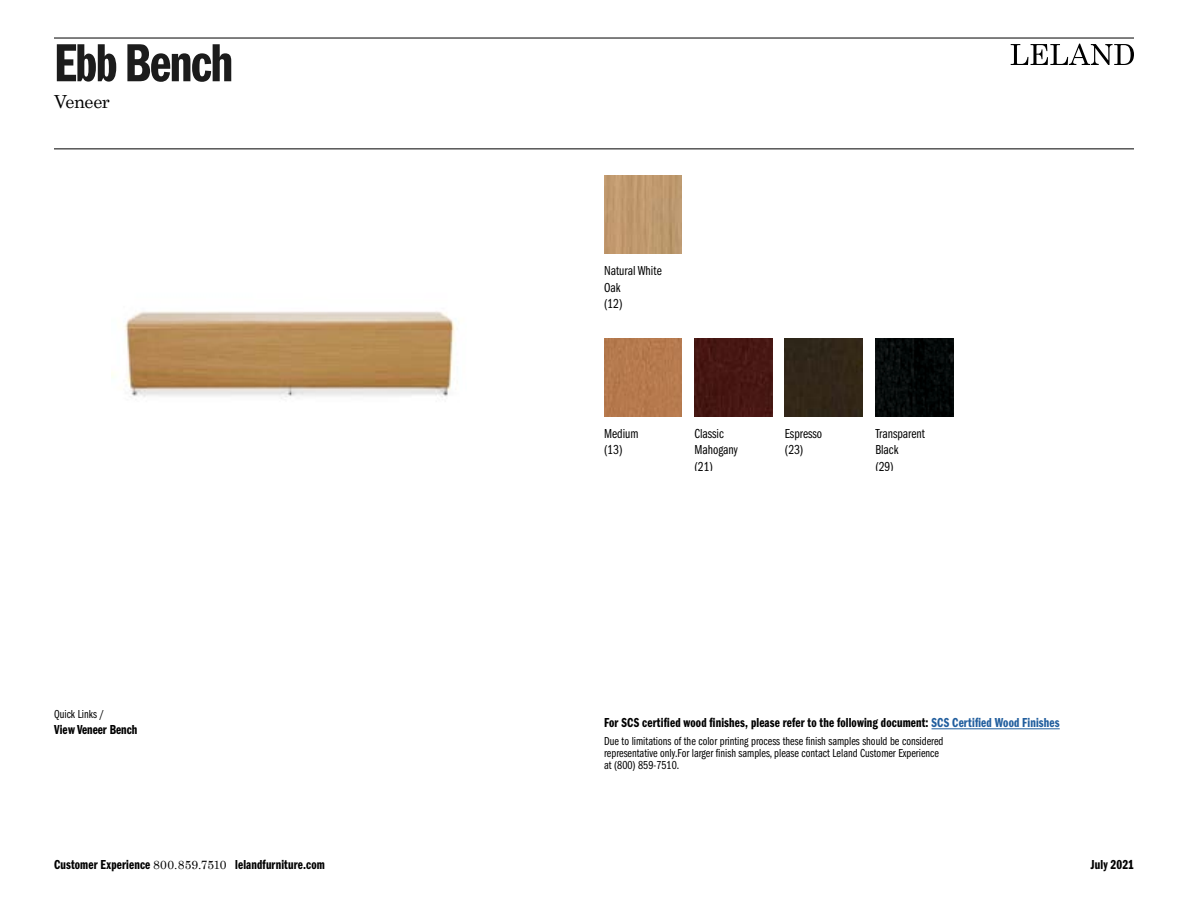
<style>
.page{position:relative;width:1188px;height:918px;background:#fff}
.page>*{position:absolute;margin:0;border:0;box-sizing:border-box;transform-origin:0 0}
.t1{font:55.5px "Franklin Gothic LT Pro Dm Cm";letter-spacing:-.025em;color:#1c1c1c}
.t2{font:18px "Century Schoolbook";letter-spacing:-.025em;color:#000}
.t3{font:13.5px "Franklin Gothic LT Pro Dm Cm";letter-spacing:.01em;color:#000}
.t4{font:13.5px/16.5px "Franklin Gothic LT Pro Bk Cm";color:#000}
.t5{font:12px/12px "Franklin Gothic LT Pro Bk Cm";color:#000}
.s1{font-family:"Century Schoolbook";font-size:12px}
.s2{color:#215e9e}
</style>
<div class="page">
<hr style="left:54px;top:38px;width:1080px;height:1px;background:#000">
<svg style="left:1011px;top:44px;width:123px;height:21px"></svg>
<hr style="left:54px;top:149px;width:1080px;height:1px;background:#000">
<img style="left:604px;top:176px;width:78px;height:78px">
<div style="left:604px;top:338px;width:78px;height:78px;background:#b67a4e"></div>
<div style="left:695px;top:338px;width:77px;height:78px;background:#461713"></div>
<div style="left:785px;top:338px;width:78px;height:78px;background:#322618"></div>
<img style="left:875px;top:338px;width:78px;height:78px">
<img style="left:112px;top:311px;width:344px;height:88px">
<hr style="left:932px;top:728px;width:128px;height:1px;background:#215e9e">
<h1 class="t1" style="left:54px;top:32px;width:181px">Ebb Bench</h1>
<h2 class="t2" style="left:54px;top:87px;width:57px">Veneer</h2>
<p class="t5" style="left:54px;top:708px;width:52px">Quick Links /</p>
<p class="t3" style="left:54px;top:722px;width:85px">View Veneer Bench</p>
<p class="t3" style="left:54px;top:857px;width:272px">Customer Experience <span class="s1">800.859.7510</span> lelandfurniture.com</p>
<p class="t4" style="left:604px;top:263px;width:59px">Natural White<br>Oak<br>(12)</p>
<p class="t4" style="left:604px;top:425px;width:36px">Medium (13)</p>
<p class="t4" style="left:695px;top:425px;width:45px">Classic<br>Mahogany (21)</p>
<p class="t4" style="left:785px;top:425px;width:39px">Espresso (23)</p>
<p class="t4" style="left:875px;top:425px;width:51px">Transparent<br>Black<br>(29)</p>
<p class="t3" style="left:604px;top:716px;width:457px">For SCS certified wood finishes, please refer to the following document: <span class="s2">SCS Certified Wood Finishes</span></p>
<p class="t5" style="left:604px;top:735px;width:341px">Due to limitations of the color printing process these finish samples should be considered representative only.For larger finish samples, please contact Leland Customer Experience at (800) 859-7510.</p>
<p class="t3" style="left:1090px;top:857px;width:45px">July 2021</p>
</div>
